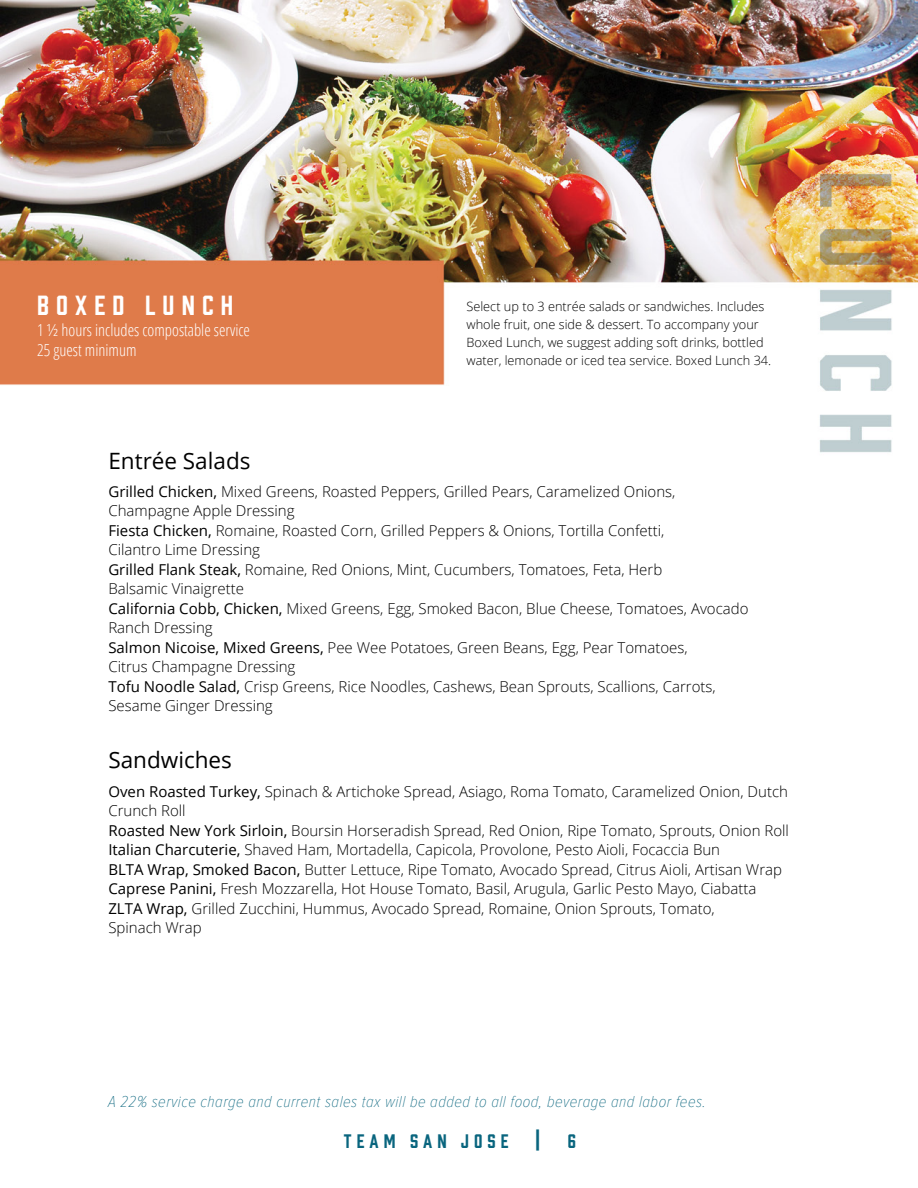
<style>
.page{position:relative;width:918px;height:1188px;background:#fff}
.page>*{position:absolute;margin:0;border:0;box-sizing:border-box;transform-origin:0 0}
.t1{font:25.5px "Prohibition";letter-spacing:.28em;color:#fff}
.t2{font:22.5px "Open Sans";color:#000}
.t3{font:21px "Prohibition";color:#09657e}
.t4{font:18px "Prohibition";letter-spacing:.28em;color:#09657e}
.t5{font:italic 100 condensed 16.5px "Proxima Nova";letter-spacing:.03em;color:#09657e}
.t6{font:300 condensed 16.5px/20.2px "Open Sans";color:#fff}
.t7{font:300 15px/19.5px "Open Sans";color:#000}
.t8{font:300 12.75px/18px "Open Sans";color:#000}
.s1{font-weight:400}
</style>
<div class="page">
<img style="left:0;top:0;width:918px;height:453px">
<h1 class="t1" style="left:37px;top:288px;width:198px">BOXED LUNCH</h1>
<p class="t6" style="left:37px;top:319px;width:214px">1 ½ hours includes compostable service<br>25 guest minimum</p>
<p class="t8" style="left:466px;top:297px;width:306px">Select up to 3 entrée salads or sandwiches. Includes whole fruit, one side &amp; dessert. To accompany your Boxed Lunch, we suggest adding soft drinks, bottled water, lemonade or iced tea service. Boxed Lunch 34.</p>
<h2 class="t2" style="left:108px;top:445px;width:144px">Entrée Salads</h2>
<p class="t7" style="left:108px;top:481px;width:642px"><span class="s1">Grilled Chicken,</span> Mixed Greens, Roasted Peppers, Grilled Pears, Caramelized Onions, Champagne Apple Dressing<br><span class="s1">Fiesta Chicken,</span> Romaine, Roasted Corn, Grilled Peppers &amp; Onions, Tortilla Confetti,<br>Cilantro Lime Dressing<br><span class="s1">Grilled Flank Steak,</span> Romaine, Red Onions, Mint, Cucumbers, Tomatoes, Feta, Herb<br>Balsamic Vinaigrette<br><span class="s1">California Cobb, Chicken,</span> Mixed Greens, Egg, Smoked Bacon, Blue Cheese, Tomatoes, Avocado Ranch Dressing<br><span class="s1">Salmon Nicoise, Mixed Greens,</span> Pee Wee Potatoes, Green Beans, Egg, Pear Tomatoes,<br>Citrus Champagne Dressing<br><span class="s1">Tofu Noodle Salad,</span> Crisp Greens, Rice Noodles, Cashews, Bean Sprouts, Scallions, Carrots, Sesame Ginger Dressing</p>
<h2 class="t2" style="left:108px;top:745px;width:125px">Sandwiches</h2>
<p class="t7" style="left:108px;top:781px;width:682px"><span class="s1">Oven Roasted Turkey,</span> Spinach &amp; Artichoke Spread, Asiago, Roma Tomato, Caramelized Onion, Dutch Crunch Roll<br><span class="s1">Roasted New York Sirloin,</span> Boursin Horseradish Spread, Red Onion, Ripe Tomato, Sprouts, Onion Roll <span class="s1">Italian Charcuterie,</span> Shaved Ham, Mortadella, Capicola, Provolone, Pesto Aioli, Focaccia Bun<br><span class="s1">BLTA Wrap, Smoked Bacon,</span> Butter Lettuce, Ripe Tomato, Avocado Spread, Citrus Aioli, Artisan Wrap <span class="s1">Caprese Panini,</span> Fresh Mozzarella, Hot House Tomato, Basil, Arugula, Garlic Pesto Mayo, Ciabatta <span class="s1">ZLTA Wrap,</span> Grilled Zucchini, Hummus, Avocado Spread, Romaine, Onion Sprouts, Tomato,<br>Spinach Wrap</p>
<p class="t5" style="left:108px;top:1092px;width:600px">A 22% service charge and current sales tax will be added to all food, beverage and labor fees.</p>
<p class="t4" style="left:344px;top:1129px;width:166px">TEAM SAN JOSE</p>
<h3 class="t3" style="left:535px;top:1126px;width:6px">|</h3>
<p class="t4" style="left:568px;top:1129px;width:10px">6</p>
</div>
